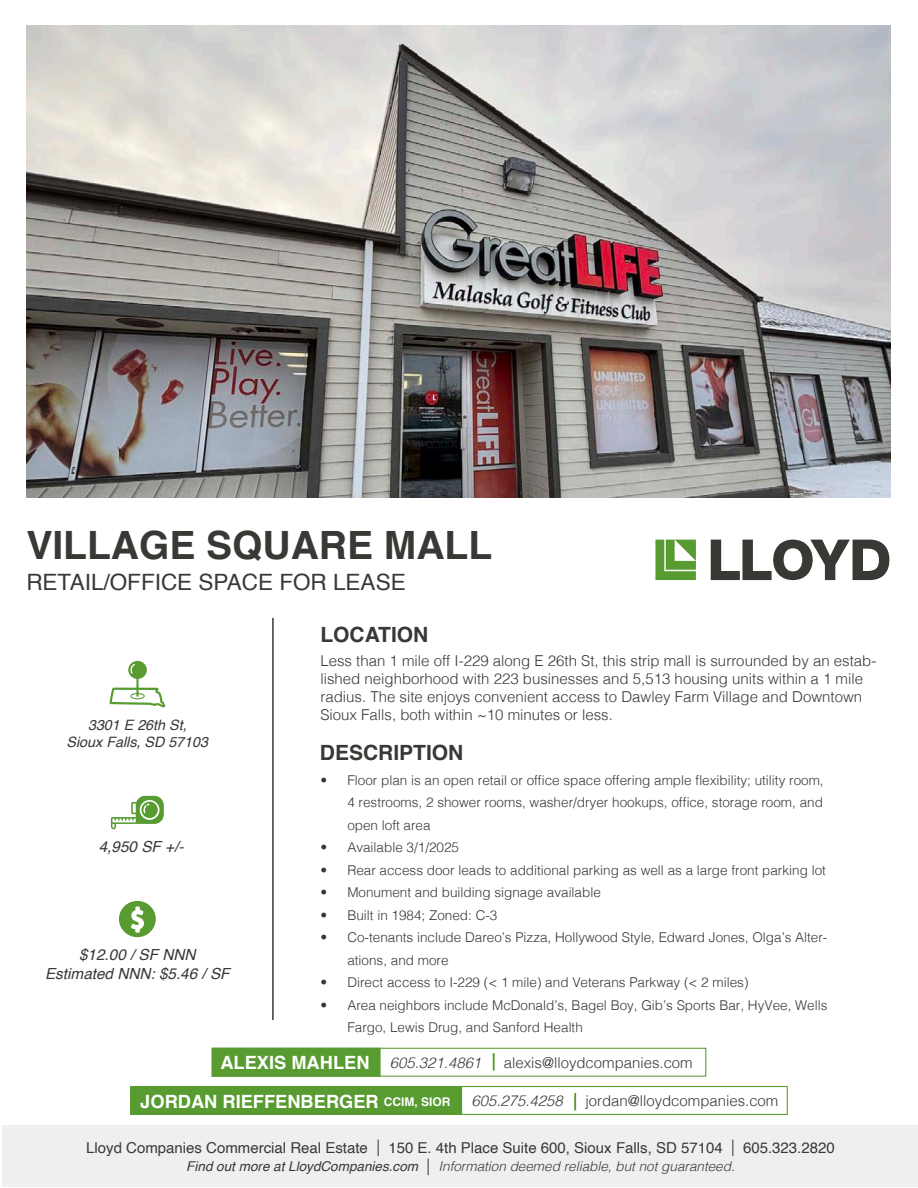
<style>
.page{position:relative;width:918px;height:1188px;background:#fff}
.page>*{position:absolute;margin:0;border:0;box-sizing:border-box;transform-origin:0 0}
.t1{font:700 39px "Helvetica";color:#383935}
.t2{font:22.5px "Helvetica";color:#383935}
.t3{font:700 21px "Helvetica";color:#383935}
.t4{font:700 18.3px "Helvetica";color:#fff}
.t5{font:italic 15.3px "Helvetica";color:#383935}
.t6{font:300 15px/18px "Helvetica";color:#383935}
.t7{font:15px "Helvetica";color:#373a36}
.t8{font:italic 14.25px "Helvetica";color:#383935}
.t9{font:300 13.5px/22.5px "Helvetica";color:#383935}
.t10{font:italic 300 13.5px "Helvetica";color:#373a36}
.s1{font-style:italic}
.s2{font-style:italic;color:#589b31}
.s3{font-size:12px}
.s4{font-weight:300;font-size:16.5px}
.s5{font-weight:400}
.s6{font-style:normal;font-size:16.5px}
</style>
<div class="page">
<img style="left:26px;top:26px;width:864px;height:472px">
<svg style="left:111px;top:796px;width:53px;height:33px"></svg>
<svg style="left:119px;top:901px;width:37px;height:36px"></svg>
<svg style="left:109px;top:661px;width:56px;height:46px"></svg>
<svg style="left:655px;top:540px;width:41px;height:40px"></svg>
<svg style="left:711px;top:540px;width:178px;height:40px"></svg>
<hr style="left:272px;top:618px;width:2px;height:402px;background:#383935">
<div style="left:212px;top:1048px;width:494px;height:29px;border:1px solid #589b31"></div>
<div style="left:212px;top:1048px;width:169px;height:29px;background:#589b31;border:1px solid #589b31"></div>
<div style="left:130px;top:1086px;width:658px;height:29px;border:1px solid #589b31"></div>
<div style="left:130px;top:1086px;width:332px;height:29px;background:#589b31"></div>
<div style="left:2px;top:1125px;width:916px;height:62px;background:#efefef"></div>
<p class="t1" style="left:26px;top:514px;width:467px">VILLAGE SQUARE MALL</p>
<p class="t2" style="left:26px;top:565px;width:381px">RETAIL/OFFICE SPACE FOR LEASE</p>
<p class="t8" style="left:88px;top:714px;width:100px">3301 E 26th St,</p>
<p class="t8" style="left:67px;top:731px;width:143px">Sioux Falls, SD 57103</p>
<p class="t5" style="left:99px;top:835px;width:86px">4,950 SF +/-</p>
<p class="t5" style="left:79px;top:943px;width:118px">$12.00 / SF NNN</p>
<p class="t5" style="left:45px;top:961px;width:186px">Estimated NNN: $5.46 / SF</p>
<p class="t3" style="left:320px;top:617px;width:110px">LOCATION</p>
<p class="t6" style="left:320px;top:651px;width:558px">Less than 1 mile off I-229 along E 26th St, this strip mall is surrounded by an estab&shy;lished neighborhood with 223 businesses and 5,513 housing units within a 1 mile radius. The site enjoys convenient access to Dawley Farm Village and Downtown Sioux Falls, both within ~10 minutes or less.</p>
<p class="t3" style="left:320px;top:736px;width:145px">DESCRIPTION</p>
<p class="t9" style="left:347px;top:768px;width:478px;text-align:justify;text-indent:-27px">• Floor plan is an open retail or office space offering ample flexibility; utility room, 4 restrooms, 2 shower rooms, washer/dryer hookups, office, storage room, and open loft area</p>
<p class="t9" style="left:320px;top:835px;width:140px">• Available 3/1/2025</p>
<p class="t9" style="left:320px;top:858px;width:507px">• Rear access door leads to additional parking as well as a large front parking lot</p>
<p class="t9" style="left:320px;top:880px;width:282px">• Monument and building signage available</p>
<p class="t9" style="left:320px;top:903px;width:179px">• Built in 1984; Zoned: C-3</p>
<p class="t9" style="left:347px;top:925px;width:482px;text-indent:-27px">• Co-tenants include Dareo’s Pizza, Hollywood Style, Edward Jones, Olga’s Alter&shy;ations, and more</p>
<p class="t9" style="left:320px;top:970px;width:430px">• Direct access to I-229 (&lt; 1 mile) and Veterans Parkway (&lt; 2 miles)</p>
<p class="t9" style="left:347px;top:993px;width:482px;text-indent:-27px">• Area neighbors include McDonald’s, Bagel Boy, Gib’s Sports Bar, HyVee, Wells<br>Fargo, Lewis Drug, and Sanford Health</p>
<p class="t4" style="left:220px;top:1048px;width:151px">ALEXIS MAHLEN</p>
<p class="t6" style="left:390px;top:1052px;width:304px"><span class="s1">605.321.4861</span> <span class="s2">|</span> alexis@lloydcompanies.com</p>
<p class="t4" style="left:140px;top:1086px;width:312px">JORDAN RIEFFENBERGER <span class="s3">CCIM, SIOR</span></p>
<p class="t6" style="left:471px;top:1090px;width:309px"><span class="s1">605.275.4258</span> <span class="s2">|</span> jordan@lloydcompanies.com</p>
<p class="t7" style="left:86px;top:1136px;width:750px">Lloyd Companies Commercial Real Estate <span class="s4">|</span> 150 E. 4th Place Suite 600, Sioux Falls, SD 57104 <span class="s4">|</span> 605.323.2820</p>
<p class="t10" style="left:186px;top:1155px;width:550px"><span class="s5">Find out more at LloydCompanies.com</span> <span class="s6">|</span> Information deemed reliable, but not guaranteed.</p>
</div>
